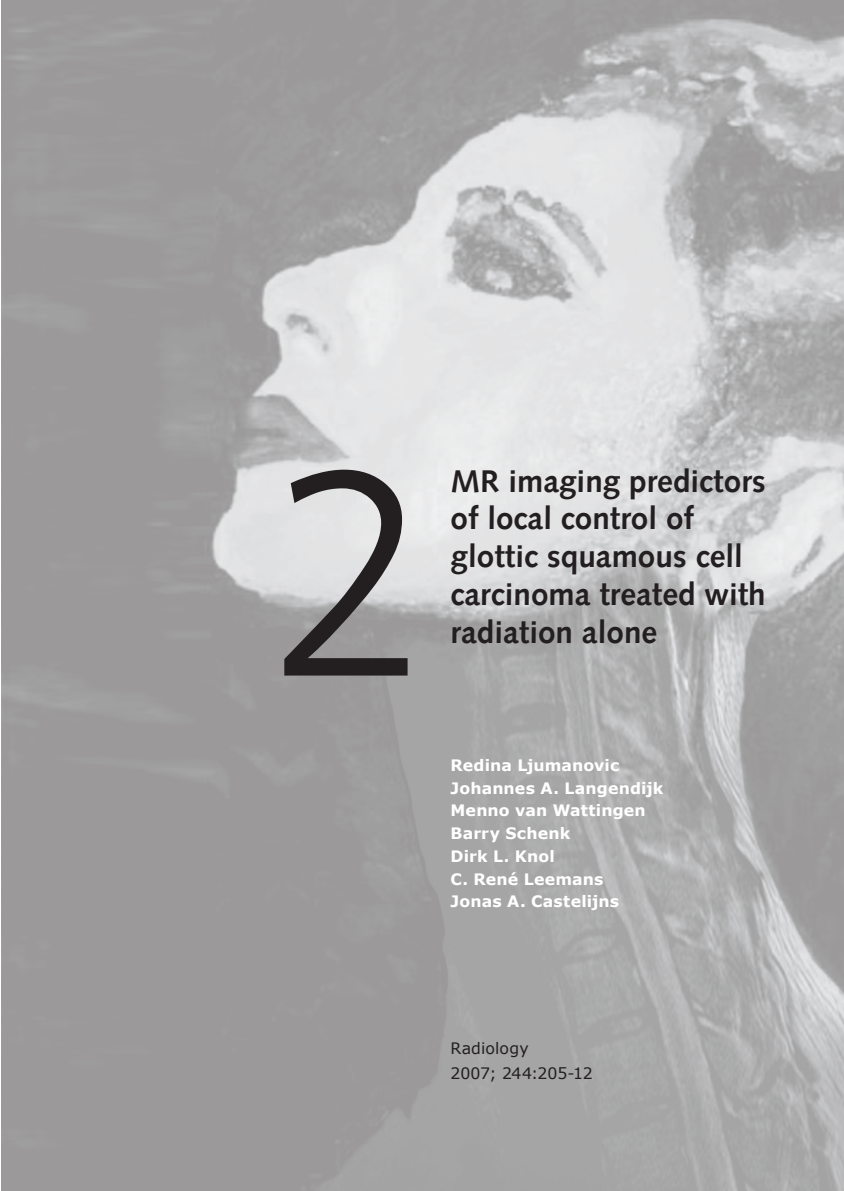
<style>
.page{position:relative;width:844px;height:1191px;background:#fff}
.page>*{position:absolute;margin:0;border:0;box-sizing:border-box;transform-origin:0 0}
.t1{font:300 306.25px "Frugal Sans";color:#231f20}
.t2{font:700 31.5px/37.8px "Syntax";color:#231f20}
.t3{font:700 15.75px/22.8px "Verdana";letter-spacing:.01em;color:#fff}
.t4{font:15.75px/24.5px "Verdana";letter-spacing:.005em;color:#231f20}
</style>
<div class="page">
<img style="left:1px;top:0;width:842px;height:1191px">
<h1 class="t1" style="left:268px;top:402px;width:166px">2</h1>
<h2 class="t2" style="left:450px;top:462px;width:316px">MR imaging predictors of local control of glottic squamous cell carcinoma treated with radiation alone</h2>
<p class="t3" style="left:450px;top:753px;width:214px">Redina Ljumanovic<br>Johannes A. Langendijk<br>Menno van Wattingen<br>Barry Schenk<br>Dirk L. Knol<br>C. René Leemans<br>Jonas A. Castelijns</p>
<p class="t4" style="left:450px;top:1035px;width:144px">Radiology<br>2007; 244:205-12</p>
</div>
